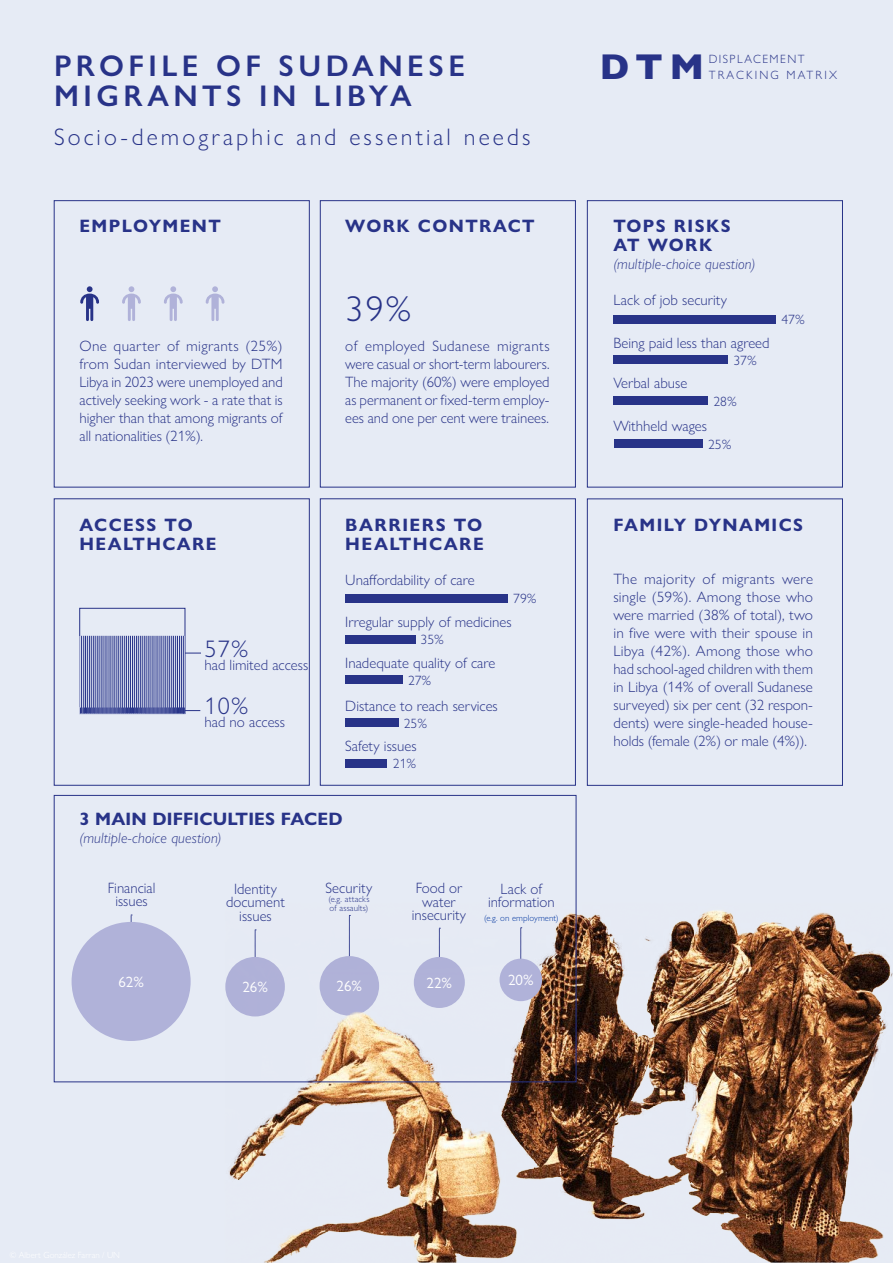
<style>
.page{position:relative;width:893px;height:1263px;background:#e6ebf5}
.page>*{position:absolute;margin:0;border:0;box-sizing:border-box;transform-origin:0 0}
.t1{font:300 36px "Gill Sans Nova";color:#283388}
.t2{font:800 36px "Gill Sans Nova";color:#283388}
.t3{font:600 30px/30px "Gill Sans Nova";letter-spacing:.15em;color:#283388}
.t4{font:300 24px "Gill Sans Nova";letter-spacing:.13em;color:#283388}
.t5{font:700 18px/19.5px "Gill Sans Nova";letter-spacing:.08em;color:#283388}
.t6{font:700 18px "Gill Sans Nova";letter-spacing:.01em;color:#283388}
.t7{font:300 15px/18px "Gill Sans Nova";color:#283388;text-align:center}
.t8{font:italic 300 15px "Gill Sans Nova";letter-spacing:.01em;color:#283388}
.t9{font:15px "Gill Sans Nova";color:#fff}
.t10{font:300 13.5px "Gill Sans Nova";letter-spacing:.005em;color:#283388}
.t11{font:300 12px/15.8px "Gill Sans Nova";letter-spacing:.14em;color:#283388}
.t12{font:300 9px/9px "Gill Sans Nova";letter-spacing:.01em;color:#283388}
.t13{font:300 9px "Gill Sans Nova";letter-spacing:.01em;color:#0033a0}
</style>
<div class="page">
<svg style="left:80px;top:286px;width:19px;height:35px"></svg>
<svg style="left:122px;top:286px;width:19px;height:35px"></svg>
<svg style="left:164px;top:286px;width:19px;height:35px"></svg>
<svg style="left:206px;top:286px;width:18px;height:35px"></svg>
<div style="left:54px;top:200px;width:255px;height:287px;border:1px solid #283388"></div>
<div style="left:320px;top:200px;width:256px;height:287px;border:1px solid #283388"></div>
<div style="left:587px;top:200px;width:256px;height:287px;border:1px solid #283388"></div>
<div style="left:587px;top:499px;width:256px;height:286px;border:1px solid #283388"></div>
<div style="left:320px;top:499px;width:256px;height:286px;border:1px solid #283388"></div>
<div style="left:80px;top:608px;width:105px;height:106px;border:1px solid #283388"></div>
<svg style="left:80px;top:636px;width:105px;height:71px"></svg>
<hr style="left:87px;top:636px;width:1px;height:77px;background:#283489">
<hr style="left:85px;top:636px;width:1px;height:77px;background:#283489">
<hr style="left:83px;top:636px;width:1px;height:77px;background:#283489">
<hr style="left:81px;top:636px;width:1px;height:77px;background:#283489">
<hr style="left:91px;top:636px;width:1px;height:77px;background:#283489">
<hr style="left:89px;top:636px;width:1px;height:77px;background:#283489">
<hr style="left:95px;top:636px;width:1px;height:77px;background:#283489">
<hr style="left:93px;top:636px;width:1px;height:77px;background:#283489">
<hr style="left:99px;top:636px;width:1px;height:77px;background:#283489">
<hr style="left:97px;top:636px;width:1px;height:77px;background:#283489">
<hr style="left:103px;top:636px;width:1px;height:77px;background:#283489">
<hr style="left:101px;top:636px;width:1px;height:77px;background:#283489">
<hr style="left:107px;top:636px;width:1px;height:77px;background:#283489">
<hr style="left:105px;top:636px;width:1px;height:77px;background:#283489">
<hr style="left:111px;top:636px;width:1px;height:77px;background:#283489">
<hr style="left:109px;top:636px;width:1px;height:77px;background:#283489">
<hr style="left:115px;top:636px;width:1px;height:77px;background:#283489">
<hr style="left:113px;top:636px;width:1px;height:77px;background:#283489">
<hr style="left:118px;top:636px;width:1px;height:77px;background:#283489">
<hr style="left:117px;top:636px;width:1px;height:77px;background:#283489">
<hr style="left:122px;top:636px;width:1px;height:77px;background:#283489">
<hr style="left:120px;top:636px;width:1px;height:77px;background:#283489">
<hr style="left:126px;top:636px;width:1px;height:77px;background:#283489">
<hr style="left:124px;top:636px;width:1px;height:77px;background:#283489">
<hr style="left:130px;top:636px;width:1px;height:77px;background:#283489">
<hr style="left:128px;top:636px;width:1px;height:77px;background:#283489">
<hr style="left:134px;top:636px;width:1px;height:77px;background:#283489">
<hr style="left:132px;top:636px;width:1px;height:77px;background:#283489">
<hr style="left:138px;top:636px;width:1px;height:77px;background:#283489">
<hr style="left:136px;top:636px;width:1px;height:77px;background:#283489">
<hr style="left:142px;top:636px;width:1px;height:77px;background:#283489">
<hr style="left:140px;top:636px;width:1px;height:77px;background:#283489">
<hr style="left:146px;top:636px;width:1px;height:77px;background:#283489">
<hr style="left:144px;top:636px;width:1px;height:77px;background:#283489">
<hr style="left:150px;top:636px;width:1px;height:77px;background:#283489">
<hr style="left:148px;top:636px;width:1px;height:77px;background:#283489">
<hr style="left:154px;top:636px;width:1px;height:77px;background:#283489">
<hr style="left:152px;top:636px;width:1px;height:77px;background:#283489">
<hr style="left:158px;top:636px;width:1px;height:77px;background:#283489">
<hr style="left:156px;top:636px;width:1px;height:77px;background:#283489">
<hr style="left:162px;top:636px;width:1px;height:77px;background:#283489">
<hr style="left:160px;top:636px;width:1px;height:77px;background:#283489">
<hr style="left:165px;top:636px;width:1px;height:77px;background:#283489">
<hr style="left:164px;top:636px;width:1px;height:77px;background:#283489">
<hr style="left:169px;top:636px;width:1px;height:77px;background:#283489">
<hr style="left:168px;top:636px;width:1px;height:77px;background:#283489">
<hr style="left:173px;top:636px;width:1px;height:77px;background:#283489">
<hr style="left:171px;top:636px;width:1px;height:77px;background:#283489">
<hr style="left:177px;top:636px;width:1px;height:77px;background:#283489">
<hr style="left:175px;top:636px;width:1px;height:77px;background:#283489">
<hr style="left:181px;top:636px;width:1px;height:77px;background:#283489">
<hr style="left:183px;top:636px;width:1px;height:78px;background:#283489">
<hr style="left:179px;top:636px;width:1px;height:77px;background:#283489">
<svg style="left:80px;top:707px;width:120px;height:7px"></svg>
<svg style="left:185px;top:653px;width:16px;height:1px"></svg>
<div style="left:345px;top:594px;width:163px;height:9px;background:#283388"></div>
<div style="left:613px;top:315px;width:163px;height:9px;background:#283388"></div>
<div style="left:345px;top:635px;width:70px;height:8px;background:#283388"></div>
<div style="left:613px;top:356px;width:115px;height:8px;background:#283388"></div>
<div style="left:345px;top:718px;width:54px;height:9px;background:#283388"></div>
<div style="left:613px;top:439px;width:89px;height:9px;background:#283388"></div>
<div style="left:345px;top:675px;width:58px;height:9px;background:#283388"></div>
<div style="left:613px;top:396px;width:95px;height:9px;background:#283388"></div>
<div style="left:345px;top:759px;width:42px;height:9px;background:#283388"></div>
<div style="left:72px;top:922px;width:119px;height:119px;background:#b0b2d9;border-radius:60px"></div>
<img style="left:219px;top:825px;width:674px;height:438px">
<div style="left:500px;top:959px;width:42px;height:42px;background:#b0b2d9;border-radius:21px"></div>
<div style="left:54px;top:795px;width:522px;height:287px;border:1px solid #283388"></div>
<h2 class="t3" style="left:54px;top:50px;width:413px">PROFILE OF SUDANESE<br>MIGRANTS IN LIBYA</h2>
<h3 class="t4" style="left:54px;top:122px;width:478px">Socio-demographic and essential needs</h3>
<p class="t5" style="left:80px;top:216px;width:143px">EMPLOYMENT</p>
<p class="t5" style="left:345px;top:216px;width:191px">WORK CONTRACT</p>
<p class="t7" style="left:80px;top:337px;width:205px;text-align:justify">One quarter of migrants (25%) from Sudan interviewed by DTM Libya in 2023 were unemployed and actively seeking work - a rate that is higher than that among migrants of all nationalities (21%).</p>
<h1 class="t1" style="left:345px;top:287px;width:68px">39%</h1>
<p class="t7" style="left:345px;top:337px;width:206px;text-align:justify">of employed Sudanese migrants were casual or short-term labourers.<br>The majority (60%) were employed as permanent or fixed-term employ&shy;ees and one per cent were trainees.</p>
<p class="t5" style="left:80px;top:515px;width:139px">ACCESS TO<br>HEALTHCARE</p>
<p class="t5" style="left:345px;top:515px;width:140px">BARRIERS TO<br>HEALTHCARE</p>
<p class="t7" style="left:345px;top:570px;width:131px">Unaffordability of care</p>
<p class="t10" style="left:513px;top:590px;width:25px">79%</p>
<p class="t7" style="left:345px;top:613px;width:168px">Irregular supply of medicines</p>
<h3 class="t4" style="left:204px;top:634px;width:46px">57%</h3>
<p class="t7" style="left:204px;top:656px;width:105px">had limited access</p>
<p class="t10" style="left:421px;top:631px;width:25px">35%</p>
<p class="t7" style="left:345px;top:653px;width:152px">Inadequate quality of care</p>
<p class="t10" style="left:408px;top:672px;width:25px">27%</p>
<h3 class="t4" style="left:204px;top:691px;width:46px">10%</h3>
<p class="t7" style="left:345px;top:696px;width:154px">Distance to reach services</p>
<p class="t7" style="left:204px;top:713px;width:82px">had no access</p>
<p class="t10" style="left:404px;top:715px;width:25px">25%</p>
<p class="t7" style="left:345px;top:737px;width:73px">Safety issues</p>
<p class="t10" style="left:393px;top:755px;width:25px">21%</p>
<p class="t6" style="left:80px;top:808px;width:265px">3 MAIN DIFFICULTIES FACED</p>
<p class="t8" style="left:80px;top:829px;width:144px">(multiple-choice question)</p>
<p class="t7" style="left:325px;top:878px;width:49px">Security</p>
<p class="t12" style="left:328px;top:894px;width:43px">(e.g. attacks of assaults)</p>
<p class="t7" style="left:108px;top:881px;width:49px;line-height:13.5px">Financial issues</p>
<p class="t7" style="left:488px;top:882px;width:68px;line-height:13.5px">Lack of information</p>
<p class="t13" style="left:484px;top:912px;width:76px">(e.g. on employment)</p>
<p class="t7" style="left:412px;top:881px;width:56px;line-height:13.5px">Food or water insecurity</p>
<p class="t7" style="left:226px;top:881px;width:60px;line-height:13.5px">Identity document issues</p>
<p class="t9" style="left:118px;top:973px;width:27px">62%</p>
<p class="t9" style="left:242px;top:978px;width:27px">26%</p>
<p class="t9" style="left:337px;top:977px;width:27px">26%</p>
<p class="t9" style="left:427px;top:974px;width:27px">22%</p>
<p class="t9" style="left:508px;top:971px;width:27px">20%</p>
<h1 class="t2" style="left:600px;top:44px;width:105px">DTM</h1>
<p class="t11" style="left:709px;top:51px;width:130px">DISPLACEMENT<br>TRACKING MATRIX</p>
<p class="t5" style="left:613px;top:216px;width:119px">TOPS RISKS<br>AT WORK</p>
<p class="t8" style="left:613px;top:255px;width:144px">(multiple-choice question)</p>
<p class="t7" style="left:613px;top:291px;width:115px">Lack of job security</p>
<p class="t7" style="left:613px;top:333px;width:158px">Being paid less than agreed</p>
<p class="t7" style="left:613px;top:374px;width:75px">Verbal abuse</p>
<p class="t10" style="left:733px;top:352px;width:25px">37%</p>
<p class="t10" style="left:713px;top:393px;width:25px">28%</p>
<p class="t7" style="left:613px;top:417px;width:95px">Withheld wages</p>
<p class="t10" style="left:708px;top:436px;width:25px">25%</p>
<p class="t10" style="left:781px;top:311px;width:25px">47%</p>
<p class="t5" style="left:613px;top:515px;width:191px">FAMILY DYNAMICS</p>
<p class="t7" style="left:613px;top:570px;width:201px;text-align:justify">The majority of migrants were single (59%). Among those who were married (38% of total), two in five were with their spouse in Libya (42%). Among those who had school-aged children with them in Libya (14% of overall Sudanese surveyed) six per cent (32 respon&shy;dents) were single-headed house&shy;holds (female (2%) or male (4%)).</p>
</div>
